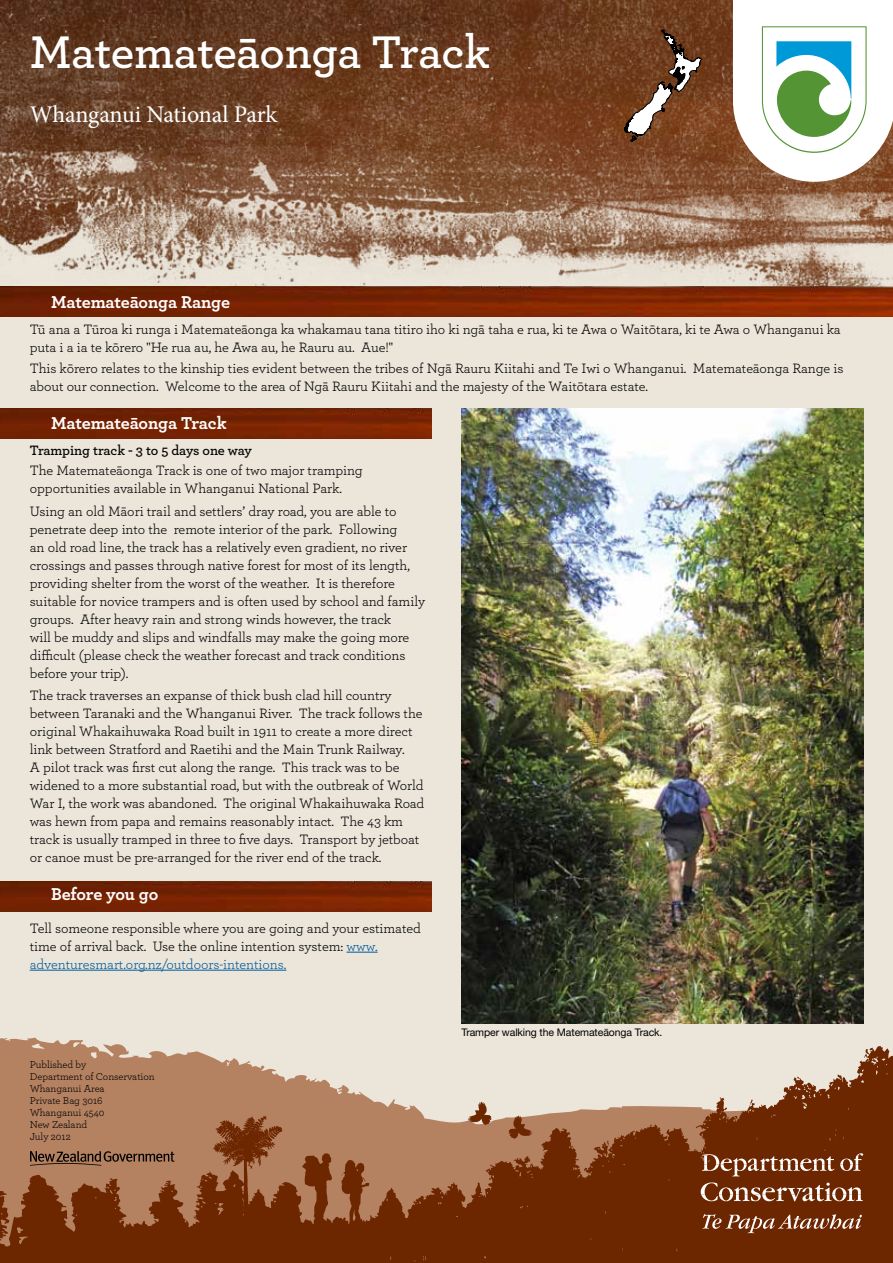
<style>
.page{position:relative;width:893px;height:1263px;background:#ebe5da}
.page>*{position:absolute;margin:0;border:0;box-sizing:border-box;transform-origin:0 0}
.t1{font:600 48px "Archer";letter-spacing:-.015em;color:#fff}
.t2{font:24px "Minion Pro";letter-spacing:-.015em;color:#fff}
.t3{font:700 18px "Archer";letter-spacing:-.01em;color:#fff}
.t4{font:14.25px/18px "Archer";letter-spacing:-.005em;color:#000}
.t5{font:600 14.25px "Archer";letter-spacing:-.015em;color:#000}
.t6{font:10.5px/12px "Archer";letter-spacing:-.005em;color:#000}
.t7{font:10.5px "Helvetica Neue LT Std";letter-spacing:-.01em;color:#000}
.s1{color:#005a9b}
</style>
<div class="page">
<svg style="left:0;top:1045px;width:893px;height:218px"></svg>
<svg style="left:213px;top:1116px;width:69px;height:104px;background:#8c4e2b"></svg>
<svg style="left:302px;top:1153px;width:30px;height:74px;background:#8a4c28"></svg>
<svg style="left:468px;top:1101px;width:24px;height:24px"></svg>
<svg style="left:341px;top:1159px;width:28px;height:67px;background:#8c4f2c"></svg>
<svg style="left:508px;top:1115px;width:24px;height:24px"></svg>
<img style="left:0;top:0;width:893px;height:287px">
<svg style="left:624px;top:30px;width:78px;height:111px;background:#7d543b"></svg>
<img style="left:0;top:287px;width:893px;height:30px">
<svg style="left:733px;top:0;width:160px;height:182px;background:#d1dcd1"></svg>
<hr style="left:892px;top:0;width:1px;height:118px;background:#fff">
<svg style="left:30px;top:1151px;width:144px;height:15px;background:#825d46"></svg>
<svg style="left:702px;top:1214px;width:160px;height:19px;background:#8b5436"></svg>
<svg style="left:701px;top:1153px;width:162px;height:48px;background:#8a5335"></svg>
<img style="left:0;top:408px;width:432px;height:30px">
<img style="left:0;top:882px;width:432px;height:29px">
<hr style="left:346px;top:952px;width:32px;height:1px;background:#005a9b">
<hr style="left:30px;top:970px;width:256px;height:1px;background:#005a9b">
<img style="left:461px;top:408px;width:402px;height:615px">
<h1 class="t1" style="left:30px;top:16px;width:462px">Matemateāonga Track</h1>
<h2 class="t2" style="left:30px;top:98px;width:249px">Whanganui National Park</h2>
<p class="t3" style="left:51px;top:288px;width:181px">Matemateāonga Range</p>
<p class="t4" style="left:30px;top:320px;width:812px">Tū ana a Tūroa ki runga i Matemateāonga ka whakamau tana titiro iho ki ngā taha e rua, ki te Awa o Waitōtara, ki te Awa o Whanganui ka puta i a ia te kōrero "He rua au, he Awa au, he Rauru au. Aue!"</p>
<p class="t4" style="left:30px;top:358px;width:815px">This kōrero relates to the kinship ties evident between the tribes of Ngā Rauru Kiitahi and Te Iwi o Whanganui. Matemateāonga Range is about our connection. Welcome to the area of Ngā Rauru Kiitahi and the majesty of the Waitōtara estate.</p>
<p class="t3" style="left:51px;top:408px;width:177px">Matemateāonga Track</p>
<p class="t5" style="left:30px;top:440px;width:224px">Tramping track - 3 to 5 days one way</p>
<p class="t4" style="left:30px;top:461px;width:335px">The Matemateāonga Track is one of two major tramping opportunities available in Whanganui National Park.</p>
<p class="t4" style="left:30px;top:501px;width:397px">Using an old Māori trail and settlers’ dray road, you are able to penetrate deep into the remote interior of the park. Following<br>an old road line, the track has a relatively even gradient, no river crossings and passes through native forest for most of its length, providing shelter from the worst of the weather. It is therefore suitable for novice trampers and is often used by school and family groups. After heavy rain and strong winds however, the track<br>will be muddy and slips and windfalls may make the going more difficult (please check the weather forecast and track conditions before your trip).</p>
<p class="t4" style="left:30px;top:685px;width:396px">The track traverses an expanse of thick bush clad hill country between Taranaki and the Whanganui River. The track follows the original Whakaihuwaka Road built in 1911 to create a more direct link between Stratford and Raetihi and the Main Trunk Railway.<br>A pilot track was first cut along the range. This track was to be widened to a more substantial road, but with the outbreak of World War I, the work was abandoned. The original Whakaihuwaka Road was hewn from papa and remains reasonably intact. The 43 km track is usually tramped in three to five days. Transport by jetboat or canoe must be pre-arranged for the river end of the track.</p>
<p class="t3" style="left:51px;top:880px;width:109px">Before you go</p>
<p class="t4" style="left:30px;top:918px;width:393px">Tell someone responsible where you are going and your estimated time of arrival back. Use the online intention system: <span class="s1">www. adventuresmart.org.nz/outdoors-intentions.</span></p>
<p class="t6" style="left:30px;top:1058px;width:127px">Published by<br>Department of Conservation<br>Whanganui Area<br>Private Bag 3016<br>Whanganui 4540<br>New Zealand<br>July 2012</p>
<p class="t7" style="left:461px;top:1025px;width:203px">Tramper walking the Matemateāonga Track.</p>
</div>
